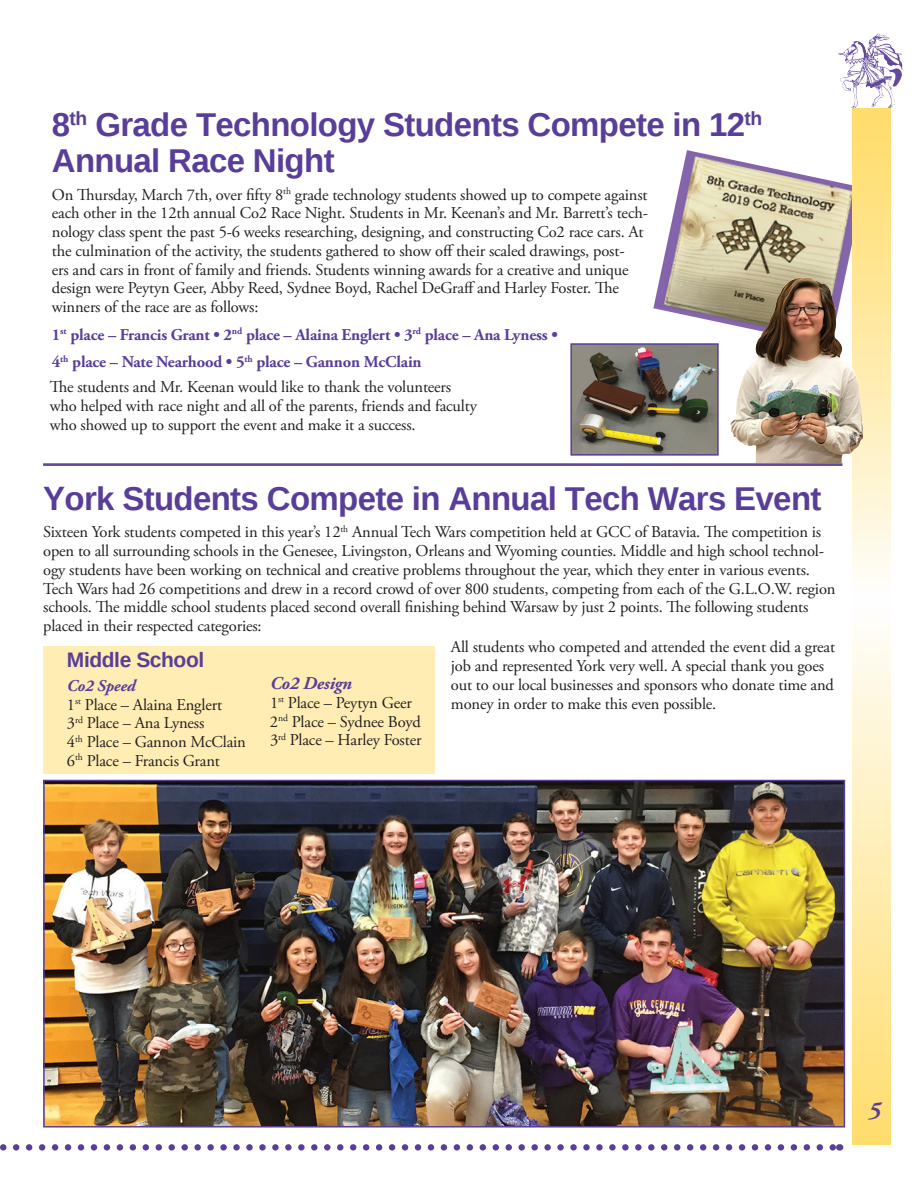
<style>
.page{position:relative;width:918px;height:1188px;background:#fff}
.page>*{position:absolute;margin:0;border:0;box-sizing:border-box;transform-origin:0 0}
.t1{font:700 33px/36px "Liberation Sans";letter-spacing:-.02em;color:#593e99}
.t2{font:italic 700 24px "Adobe Garamond Pro";color:#593e99}
.t3{font:700 21px "Liberation Sans";letter-spacing:-.02em;color:#593e99}
.t4{font:italic 700 18px "Adobe Garamond Pro";letter-spacing:-.01em;color:#593e99}
.t5{font:16.5px/18.8px "Adobe Garamond Pro";letter-spacing:-.01em;color:#231f20}
.t6{font:700 16.5px/27.5px "Adobe Garamond Pro";letter-spacing:-.01em;color:#593e99}
.s1{font-weight:700;font-style:italic;color:#593e99}
</style>
<div class="page">
<img style="left:653px;top:150px;width:200px;height:175px">
<div style="left:43px;top:646px;width:392px;height:127px;background:#ffedb4"></div>
<svg style="left:853px;top:108px;width:38px;height:1037px;background:#feecb0"></svg>
<svg style="left:0;top:1144px;width:833px;height:7px"></svg>
<img style="left:838px;top:34px;width:40px;height:43px">
<img style="left:730px;top:278px;width:133px;height:185px">
<hr style="left:43px;top:464px;width:799px;height:2px;background:#593e99">
<hr style="left:43px;top:463px;width:799px;height:2px;background:#593e99">
<img style="left:573px;top:346px;width:143px;height:107px">
<div style="left:570px;top:343px;width:149px;height:113px;border:2px solid #593e99"></div>
<img style="left:46px;top:783px;width:796px;height:342px">
<div style="left:43px;top:780px;width:802px;height:348px;border:2px solid #593e99"></div>
<h1 class="t1" style="left:52px;top:106px;width:712px">8<sup>th</sup> Grade Technology Students Compete in 12<sup>th<br></sup>Annual Race Night</h1>
<p class="t5" style="left:52px;top:186px;width:598px">On Thursday, March 7th, over fifty 8<sup>th</sup> grade technology students showed up to compete against each other in the 12th annual Co2 Race Night. Students in Mr. Keenan’s and Mr. Barrett’s tech&shy;nology class spent the past 5-6 weeks researching, designing, and constructing Co2 race cars. At the culmination of the activity, the students gathered to show off their scaled drawings, post-<br>ers and cars in front of family and friends. Students winning awards for a creative and unique design were Peytyn Geer, Abby Reed, Sydnee Boyd, Rachel DeGraff and Harley Foster. The winners of the race are as follows:</p>
<p class="t6" style="left:52px;top:321px;width:508px">1<sup>st</sup> place – Francis Grant • 2<sup>nd</sup> place – Alaina Englert • 3<sup>rd</sup> place – Ana Lyness •<br>4<sup>th</sup> place – Nate Nearhood • 5<sup>th</sup> place – Gannon McClain</p>
<p class="t5" style="left:50px;top:378px;width:429px">The students and Mr. Keenan would like to thank the volunteers who helped with race night and all of the parents, friends and faculty who showed up to support the event and make it a success.</p>
<h1 class="t1" style="left:43px;top:480px;width:780px">York Students Compete in Annual Tech Wars Event</h1>
<p class="t5" style="left:43px;top:523px;width:794px">Sixteen York students competed in this year’s 12<sup>th</sup> Annual Tech Wars competition held at GCC of Batavia. The competition is open to all surrounding schools in the Genesee, Livingston, Orleans and Wyoming counties. Middle and high school technol&shy;ogy students have been working on technical and creative problems throughout the year, which they enter in various events.<br>Tech Wars had 26 competitions and drew in a record crowd of over 800 students, competing from each of the G.L.O.W. region schools. The middle school students placed second overall finishing behind Warsaw by just 2 points. The following students placed in their respected categories:</p>
<p class="t5" style="left:451px;top:638px;width:386px">All students who competed and attended the event did a great job and represented York very well. A special thank you goes out to our local businesses and sponsors who donate time and money in order to make this even possible.</p>
<p class="t3" style="left:67px;top:645px;width:139px">Middle School</p>
<p class="t5" style="left:67px;top:677px;width:181px"><span class="s1">Co2 Speed<br></span>1<sup>st</sup> Place – Alaina Englert<br>3<sup>rd</sup> Place – Ana Lyness<br>4<sup>th</sup> Place – Gannon McClain<br>6<sup>th</sup> Place – Francis Grant</p>
<p class="t4" style="left:270px;top:673px;width:83px">Co2 Design</p>
<p class="t5" style="left:270px;top:694px;width:153px">1<sup>st</sup> Place – Peytyn Geer<br>2<sup>nd</sup> Place – Sydnee Boyd<br>3<sup>rd</sup> Place – Harley Foster</p>
<h2 class="t2" style="left:868px;top:1097px;width:14px">5</h2>
</div>
